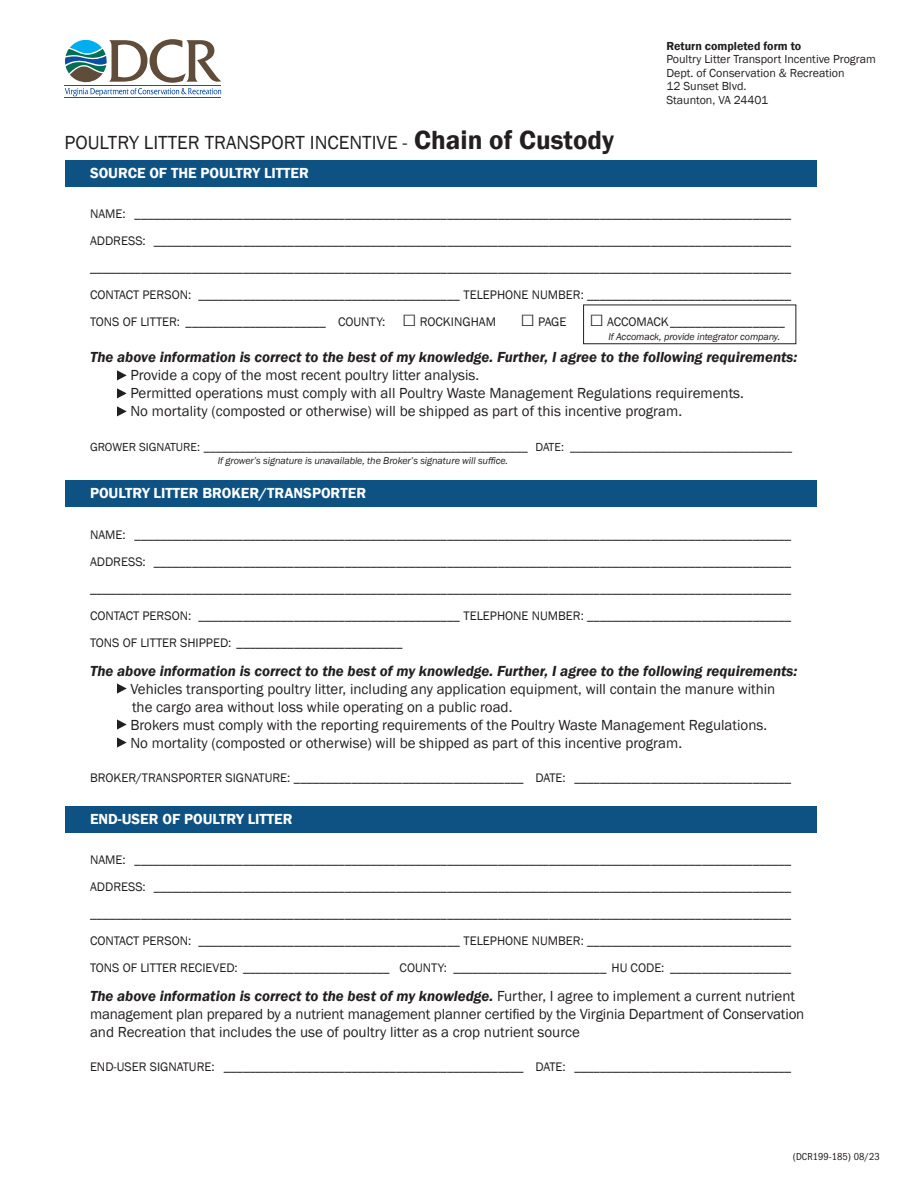
<style>
.page{position:relative;width:918px;height:1188px;background:#fff}
.page>*{position:absolute;margin:0;border:0;box-sizing:border-box;transform-origin:0 0}
.t1{font:19.5px "Franklin Gothic";color:#231f20}
.t2{font:15px/18px "Franklin Gothic";color:#231f20}
.t3{font:italic 600 15px "Franklin Gothic";color:#231f20}
.t4{font:600 15px "Franklin Gothic";color:#fff}
.t5{font:12.75px/27px "Franklin Gothic";color:#231f20;text-align:justify}
.t6{font:12px/13.5px "Franklin Gothic";color:#231f20}
.t7{font:600 12px "Franklin Gothic";color:#231f20}
.t8{font:condensed 10.5px "Franklin Gothic LT Pro";color:#231f20}
.t9{font:italic 10.2px "Franklin Gothic";letter-spacing:-.01em;color:#231f20}
.s1{font-weight:600;font-size:27px}
.s2{font-size:24px}
.s3{font-weight:600;font-style:italic}
</style>
<div class="page">
<div style="left:65px;top:160px;width:752px;height:27px;background:#0e5283"></div>
<div style="left:65px;top:480px;width:752px;height:27px;background:#0e5283"></div>
<div style="left:65px;top:806px;width:752px;height:27px;background:#0e5283"></div>
<hr style="left:65px;top:97px;width:156px;height:1px;background:#006e53">
<svg style="left:65px;top:39px;width:156px;height:57px"></svg>
<svg style="left:117px;top:370px;width:10px;height:10px"></svg>
<svg style="left:117px;top:388px;width:10px;height:10px"></svg>
<svg style="left:117px;top:406px;width:10px;height:10px"></svg>
<svg style="left:117px;top:683px;width:10px;height:11px"></svg>
<svg style="left:117px;top:719px;width:10px;height:11px"></svg>
<svg style="left:117px;top:737px;width:10px;height:11px"></svg>
<div style="left:583px;top:305px;width:213px;height:39px;border:1px solid #231f20"></div>
<h1 class="t1" style="left:65px;top:131px;width:551px">POULTRY LITTER TRANSPORT INCENTIVE - <span class="s1">Chain of Custody</span></h1>
<p class="t4" style="left:90px;top:164px;width:221px">SOURCE OF THE POULTRY LITTER</p>
<p class="t7" style="left:666px;top:38px;width:136px">Return completed form to</p>
<p class="t6" style="left:666px;top:53px;width:211px">Poultry Litter Transport Incentive Program<br>Dept. of Conservation &amp; Recreation<br>12 Sunset Blvd.<br>Staunton, VA 24401</p>
<p class="t5" style="left:90px;top:201px;width:703px">NAME: _______________________________________________________________________________________________________ ADDRESS: ____________________________________________________________________________________________________ ______________________________________________________________________________________________________________ CONTACT PERSON: _________________________________________ TELEPHONE NUMBER: ________________________________ TONS OF LITTER: ______________________ COUNTY: <span class="s2">□</span> ROCKINGHAM <span class="s2">□</span> PAGE <span class="s2">□</span> ACCOMACK__________________</p>
<p class="t3" style="left:90px;top:348px;width:709px">The above information is correct to the best of my knowledge. Further, I agree to the following requirements:</p>
<p class="t2" style="left:130px;top:367px;width:615px">Provide a copy of the most recent poultry litter analysis.<br>Permitted operations must comply with all Poultry Waste Management Regulations requirements.<br>No mortality (composted or otherwise) will be shipped as part of this incentive program.</p>
<p class="t6" style="left:90px;top:440px;width:703px">GROWER SIGNATURE: ______________________________________________________ DATE: _____________________________________</p>
<p class="t9" style="left:608px;top:330px;width:173px">If Accomack, provide integrator company.</p>
<p class="t9" style="left:218px;top:454px;width:292px">If grower’s signature is unavailable, the Broker’s signature will suffice.</p>
<p class="t4" style="left:90px;top:484px;width:278px">POULTRY LITTER BROKER/TRANSPORTER</p>
<p class="t5" style="left:90px;top:522px;width:703px">NAME: _______________________________________________________________________________________________________ ADDRESS: ____________________________________________________________________________________________________ ______________________________________________________________________________________________________________ CONTACT PERSON: _________________________________________ TELEPHONE NUMBER: ________________________________ TONS OF LITTER SHIPPED: __________________________</p>
<p class="t3" style="left:90px;top:661px;width:709px">The above information is correct to the best of my knowledge. Further, I agree to the following requirements:</p>
<p class="t2" style="left:130px;top:680px;width:646px">Vehicles transporting poultry litter, including any application equipment, will contain the manure within the cargo area without loss while operating on a public road.<br>Brokers must comply with the reporting requirements of the Poultry Waste Management Regulations.<br>No mortality (composted or otherwise) will be shipped as part of this incentive program.</p>
<p class="t5" style="left:90px;top:765px;width:703px">BROKER/TRANSPORTER SIGNATURE: ____________________________________ DATE: __________________________________</p>
<p class="t4" style="left:90px;top:810px;width:204px">END-USER OF POULTRY LITTER</p>
<p class="t5" style="left:90px;top:847px;width:703px">NAME: _______________________________________________________________________________________________________ ADDRESS: ____________________________________________________________________________________________________ ______________________________________________________________________________________________________________ CONTACT PERSON: _________________________________________ TELEPHONE NUMBER: ________________________________ TONS OF LITTER RECIEVED: _______________________ COUNTY: ________________________ HU CODE: ___________________</p>
<p class="t2" style="left:90px;top:987px;width:716px"><span class="s3">The above information is correct to the best of my knowledge.</span> Further, I agree to implement a current nutrient management plan prepared by a nutrient management planner certified by the Virginia Department of Conservation and Recreation that includes the use of poultry litter as a crop nutrient source</p>
<p class="t5" style="left:90px;top:1054px;width:703px">END-USER SIGNATURE: _______________________________________________ DATE: __________________________________</p>
<p class="t8" style="left:793px;top:1150px;width:89px">(DCR199-185) 08/23</p>
</div>
